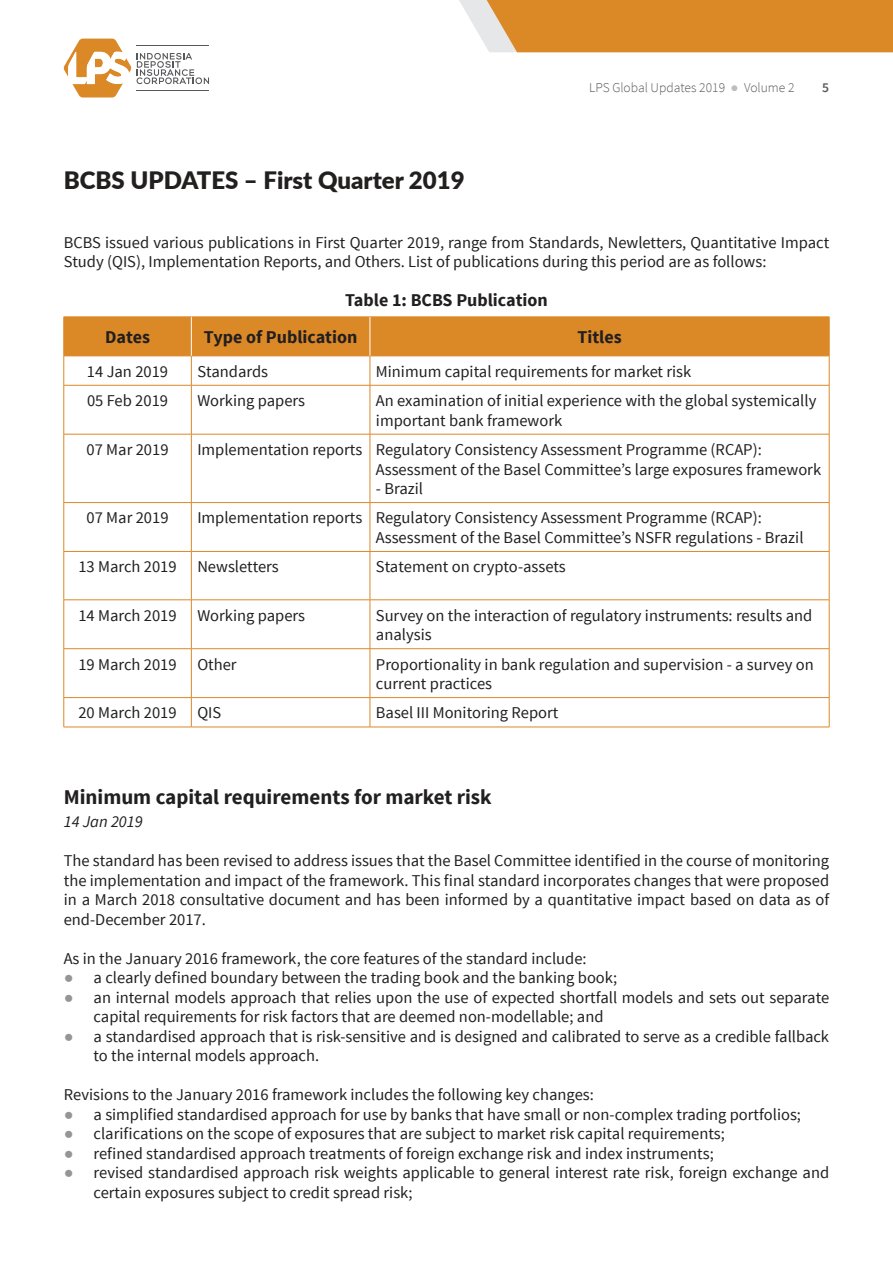
<style>
.page{position:relative;width:893px;height:1263px;background:#fff}
.page>*{position:absolute;margin:0;border:0;box-sizing:border-box;transform-origin:0 0}
.t1{font:900 24px "Lato";color:#221f1f}
.t2{font:700 21px "Source Sans Pro";color:#221f1f}
.t3{font:700 18px "Source Sans Pro";color:#221f1f}
.t4{font:16.5px/19.5px "Source Sans Pro";color:#221f1f}
.t5{font:italic 16.5px "Source Sans Pro";color:#221f1f}
.t6{font:300 13.5px "Source Sans Pro";color:#57585a}
.t7{font:600 13.5px "Source Sans Pro";color:#57585a}
.s1{font-family:"Arial";font-weight:400;color:#bbbdbf}
.s2{font-family:"Arial";color:#939597}
</style>
<div class="page">
<svg style="left:459px;top:0;width:434px;height:52px;background:#dc923a"></svg>
<svg style="left:137px;top:53px;width:72px;height:31px"></svg>
<hr style="left:137px;top:90px;width:72px;height:1px;background:#57585a">
<hr style="left:137px;top:46px;width:72px;height:1px;background:#57585a">
<svg style="left:64px;top:39px;width:67px;height:58px"></svg>
<svg style="left:64px;top:317px;width:766px;height:68px"></svg>
<hr style="left:64px;top:385px;width:127px;height:1px;background:#db8827">
<hr style="left:64px;top:385px;width:1px;height:49px;background:#db8827">
<hr style="left:191px;top:385px;width:179px;height:1px;background:#db8827">
<hr style="left:191px;top:385px;width:1px;height:49px;background:#db8827">
<hr style="left:370px;top:385px;width:459px;height:1px;background:#db8827">
<hr style="left:370px;top:385px;width:1px;height:49px;background:#db8827">
<hr style="left:829px;top:385px;width:1px;height:49px;background:#db8827">
<hr style="left:64px;top:434px;width:127px;height:1px;background:#db8827">
<hr style="left:64px;top:434px;width:1px;height:68px;background:#db8827">
<hr style="left:191px;top:434px;width:179px;height:1px;background:#db8827">
<hr style="left:191px;top:434px;width:1px;height:68px;background:#db8827">
<hr style="left:370px;top:434px;width:459px;height:1px;background:#db8827">
<hr style="left:370px;top:434px;width:1px;height:68px;background:#db8827">
<hr style="left:829px;top:434px;width:1px;height:68px;background:#db8827">
<hr style="left:64px;top:502px;width:127px;height:1px;background:#db8827">
<hr style="left:64px;top:503px;width:1px;height:48px;background:#db8827">
<hr style="left:191px;top:502px;width:179px;height:1px;background:#db8827">
<hr style="left:191px;top:503px;width:1px;height:48px;background:#db8827">
<hr style="left:370px;top:502px;width:459px;height:1px;background:#db8827">
<hr style="left:370px;top:503px;width:1px;height:48px;background:#db8827">
<hr style="left:829px;top:503px;width:1px;height:48px;background:#db8827">
<hr style="left:64px;top:551px;width:127px;height:1px;background:#db8827">
<hr style="left:64px;top:552px;width:1px;height:48px;background:#db8827">
<hr style="left:191px;top:551px;width:179px;height:1px;background:#db8827">
<hr style="left:191px;top:552px;width:1px;height:48px;background:#db8827">
<hr style="left:370px;top:551px;width:459px;height:1px;background:#db8827">
<hr style="left:370px;top:552px;width:1px;height:48px;background:#db8827">
<hr style="left:829px;top:552px;width:1px;height:48px;background:#db8827">
<hr style="left:64px;top:599px;width:127px;height:1px;background:#db8827">
<hr style="left:64px;top:600px;width:1px;height:48px;background:#db8827">
<hr style="left:191px;top:599px;width:179px;height:1px;background:#db8827">
<hr style="left:191px;top:600px;width:1px;height:48px;background:#db8827">
<hr style="left:370px;top:599px;width:459px;height:1px;background:#db8827">
<hr style="left:370px;top:600px;width:1px;height:48px;background:#db8827">
<hr style="left:829px;top:600px;width:1px;height:48px;background:#db8827">
<hr style="left:64px;top:648px;width:127px;height:1px;background:#db8827">
<hr style="left:64px;top:649px;width:1px;height:48px;background:#db8827">
<hr style="left:191px;top:648px;width:179px;height:1px;background:#db8827">
<hr style="left:191px;top:649px;width:1px;height:48px;background:#db8827">
<hr style="left:370px;top:648px;width:459px;height:1px;background:#db8827">
<hr style="left:370px;top:649px;width:1px;height:48px;background:#db8827">
<hr style="left:829px;top:649px;width:1px;height:48px;background:#db8827">
<hr style="left:64px;top:697px;width:127px;height:1px;background:#db8827">
<svg style="left:64px;top:698px;width:1px;height:29px"></svg>
<hr style="left:191px;top:697px;width:179px;height:1px;background:#db8827">
<svg style="left:191px;top:698px;width:1px;height:29px"></svg>
<hr style="left:370px;top:697px;width:459px;height:1px;background:#db8827">
<svg style="left:370px;top:698px;width:1px;height:29px"></svg>
<svg style="left:829px;top:698px;width:1px;height:29px"></svg>
<hr style="left:64px;top:727px;width:127px;height:1px;background:#db8827">
<hr style="left:191px;top:727px;width:179px;height:1px;background:#db8827">
<hr style="left:370px;top:727px;width:459px;height:1px;background:#db8827">
<hr style="left:191px;top:317px;width:1px;height:39px;background:#fff">
<hr style="left:370px;top:317px;width:1px;height:39px;background:#fff">
<h1 class="t1" style="left:64px;top:171px;width:402px">BCBS UPDATES – First Quarter 2019</h1>
<p class="t6" style="left:589px;top:83px;width:207px">LPS Global Updates 2019 <span class="s1">●</span> Volume 2</p>
<p class="t7" style="left:822px;top:80px;width:8px">5</p>
<p class="t4" style="left:64px;top:234px;width:767px">BCBS issued various publications in First Quarter 2019, range from Standards, Newletters, Quantitative Impact<br>Study (QIS), Implementation Reports, and Others. List of publications during this period are as follows:</p>
<p class="t3" style="left:345px;top:293px;width:204px">Table 1: BCBS Publication</p>
<p class="t3" style="left:105px;top:330px;width:47px">Dates</p>
<p class="t3" style="left:204px;top:330px;width:155px">Type of Publication</p>
<p class="t3" style="left:577px;top:330px;width:46px">Titles</p>
<p class="t4" style="left:87px;top:363px;width:83px">14 Jan 2019</p>
<p class="t4" style="left:197px;top:363px;width:72px">Standards</p>
<p class="t4" style="left:376px;top:363px;width:317px">Minimum capital requirements for market risk</p>
<p class="t4" style="left:87px;top:392px;width:83px">05 Feb 2019</p>
<p class="t4" style="left:197px;top:392px;width:109px">Working papers</p>
<p class="t4" style="left:376px;top:392px;width:442px">An examination of initial experience with the global systemically important bank framework</p>
<p class="t4" style="left:87px;top:441px;width:83px">07 Mar 2019</p>
<p class="t4" style="left:376px;top:441px;width:447px;text-indent:-179px">Implementation reports Regulatory Consistency Assessment Programme (RCAP):<br>Assessment of the Basel Committee’s large exposures framework</p>
<p class="t4" style="left:376px;top:480px;width:49px">- Brazil</p>
<p class="t4" style="left:87px;top:509px;width:83px">07 Mar 2019</p>
<p class="t4" style="left:376px;top:509px;width:429px;text-indent:-179px">Implementation reports Regulatory Consistency Assessment Programme (RCAP):<br>Assessment of the Basel Committee’s NSFR regulations - Brazil</p>
<p class="t4" style="left:78px;top:558px;width:100px">13 March 2019</p>
<p class="t4" style="left:197px;top:558px;width:83px">Newsletters</p>
<p class="t4" style="left:376px;top:558px;width:191px">Statement on crypto-assets</p>
<p class="t4" style="left:78px;top:607px;width:100px">14 March 2019</p>
<p class="t4" style="left:197px;top:607px;width:109px">Working papers</p>
<p class="t4" style="left:376px;top:607px;width:438px">Survey on the interaction of regulatory instruments: results and analysis</p>
<p class="t4" style="left:78px;top:655px;width:100px">19 March 2019</p>
<p class="t4" style="left:197px;top:655px;width:41px">Other</p>
<p class="t4" style="left:376px;top:655px;width:439px">Proportionality in bank regulation and supervision - a survey on current practices</p>
<p class="t4" style="left:78px;top:704px;width:100px">20 March 2019</p>
<p class="t4" style="left:197px;top:704px;width:25px">QIS</p>
<p class="t4" style="left:376px;top:704px;width:184px">Basel III Monitoring Report</p>
<p class="t2" style="left:64px;top:788px;width:429px">Minimum capital requirements for market risk</p>
<p class="t5" style="left:64px;top:816px;width:80px">14 Jan 2019</p>
<p class="t4" style="left:64px;top:851px;width:767px;text-align:justify">The standard has been revised to address issues that the Basel Committee identified in the course of monitoring the implementation and impact of the framework. This final standard incorporates changes that were proposed in a March 2018 consultative document and has been informed by a quantitative impact based on data as of end-December 2017.</p>
<p class="t4" style="left:64px;top:950px;width:524px">As in the January 2016 framework, the core features of the standard include:</p>
<p class="t4" style="left:64px;top:968px;width:555px"><span class="s2">●</span> a clearly defined boundary between the trading book and the banking book;</p>
<p class="t4" style="left:94px;top:989px;width:737px;text-indent:-30px"><span class="s2">●</span> an internal models approach that relies upon the use of expected shortfall models and sets out separate capital requirements for risk factors that are deemed non-modellable; and</p>
<p class="t4" style="left:94px;top:1028px;width:737px;text-indent:-30px"><span class="s2">●</span> a standardised approach that is risk-sensitive and is designed and calibrated to serve as a credible fallback to the internal models approach.</p>
<p class="t4" style="left:64px;top:1086px;width:532px">Revisions to the January 2016 framework includes the following key changes:</p>
<p class="t4" style="left:64px;top:1105px;width:739px"><span class="s2">●</span> a simplified standardised approach for use by banks that have small or non-complex trading portfolios;</p>
<p class="t4" style="left:64px;top:1124px;width:663px"><span class="s2">●</span> clarifications on the scope of exposures that are subject to market risk capital requirements;</p>
<p class="t4" style="left:64px;top:1144px;width:651px"><span class="s2">●</span> refined standardised approach treatments of foreign exchange risk and index instruments;</p>
<p class="t4" style="left:94px;top:1164px;width:737px;text-indent:-30px"><span class="s2">●</span> revised standardised approach risk weights applicable to general interest rate risk, foreign exchange and certain exposures subject to credit spread risk;</p>
</div>
